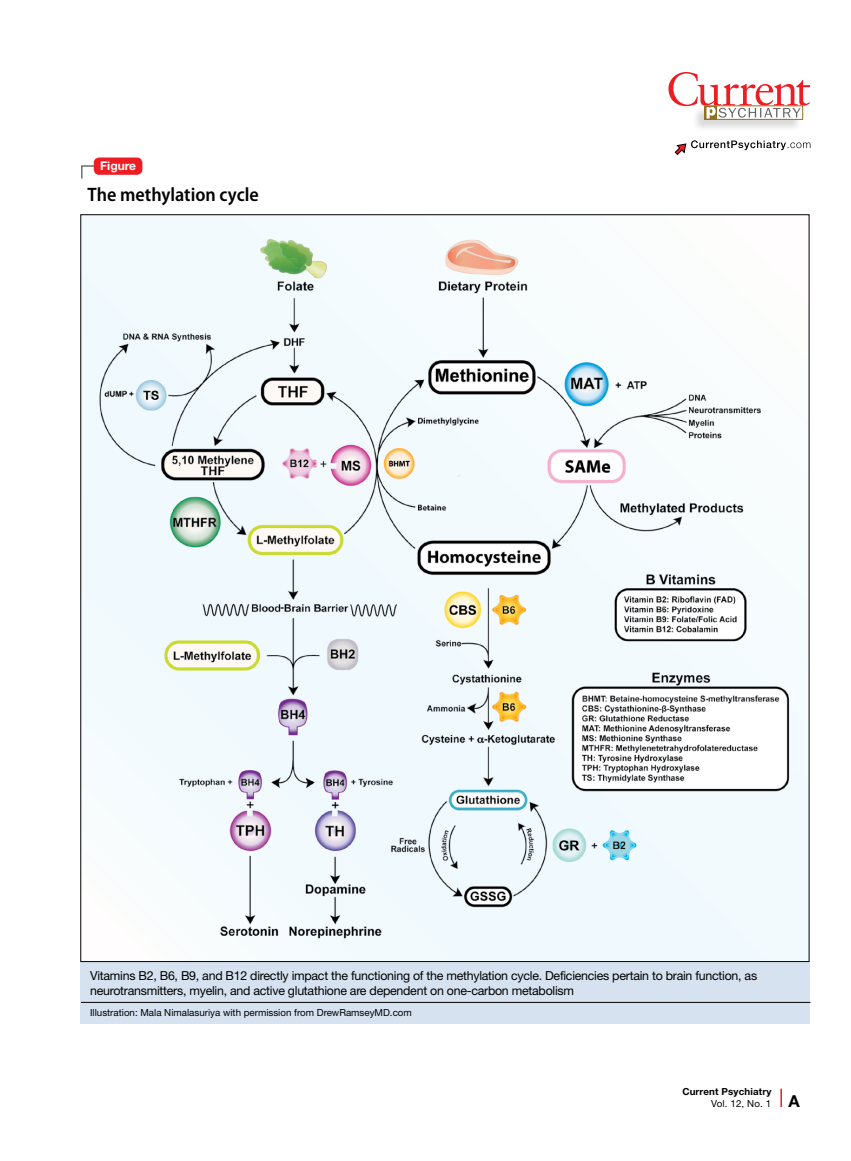
<style>
.page{position:relative;width:851px;height:1161px;background:#fff}
.page>*{position:absolute;margin:0;border:0;box-sizing:border-box;transform-origin:0 0}
.Table_Title{font:600 semi-condensed 19.5px "Myriad Pro";color:#000}
.Table_Text{font:12.3px/15px "Helvetica Neue LT Std";letter-spacing:-.02em;color:#000}
.t1{font:700 12px "Helvetica Neue LT Std";color:#fff}
.Source{font:9.75px "Helvetica Neue LT Std";color:#000}
.t2{font:700 9.75px/12px "Helvetica Neue LT Std";letter-spacing:.015em;color:#000}
.s1{font-weight:400}
.s2{font-size:16.5px}
</style>
<div class="page">
<svg style="left:780px;top:1089px;width:1px;height:18px"></svg>
<div style="left:691px;top:106px;width:111px;height:27px;background:#000;opacity:.15"></div>
<div style="left:704px;top:106px;width:99px;height:14px;background:#9b7e36"></div>
<div style="left:704px;top:106px;width:13px;height:14px;background:#91701f"></div>
<svg style="left:668px;top:72px;width:142px;height:47px"></svg>
<svg style="left:674px;top:140px;width:136px;height:15px"></svg>
<div style="left:80px;top:958px;width:730px;height:66px;background:#d6e2f0"></div>
<img style="left:83px;top:217px;width:724px;height:743px">
<svg style="left:81px;top:165px;width:16px;height:14px"></svg>
<div style="left:94px;top:158px;width:48px;height:17px;background:#ed1d24;border-radius:5px"></div>
<hr style="left:81px;top:1002px;width:729px;height:1px;background:#000">
<p class="t1" style="left:100px;top:159px;width:37px">Figure</p>
<p class="Table_Title" style="left:87px;top:182px;width:173px">The methylation cycle</p>
<p class="Table_Text" style="left:90px;top:968px;width:668px">Vitamins B2, B6, B9, and B12 directly impact the functioning of the methylation cycle. Deficiencies pertain to brain function, as neurotransmitters, myelin, and active glutathione are dependent on one-carbon metabolism</p>
<p class="Source" style="left:90px;top:1007px;width:323px">Illustration: Mala Nimalasuriya with permission from DrewRamseyMD.com</p>
<p class="t2" style="left:711px;top:1085px;width:90px;text-indent:-29px">Current Psychiatry<br><span class="s1">Vol. 12, No. 1</span> <span class="s2">A</span></p>
</div>
